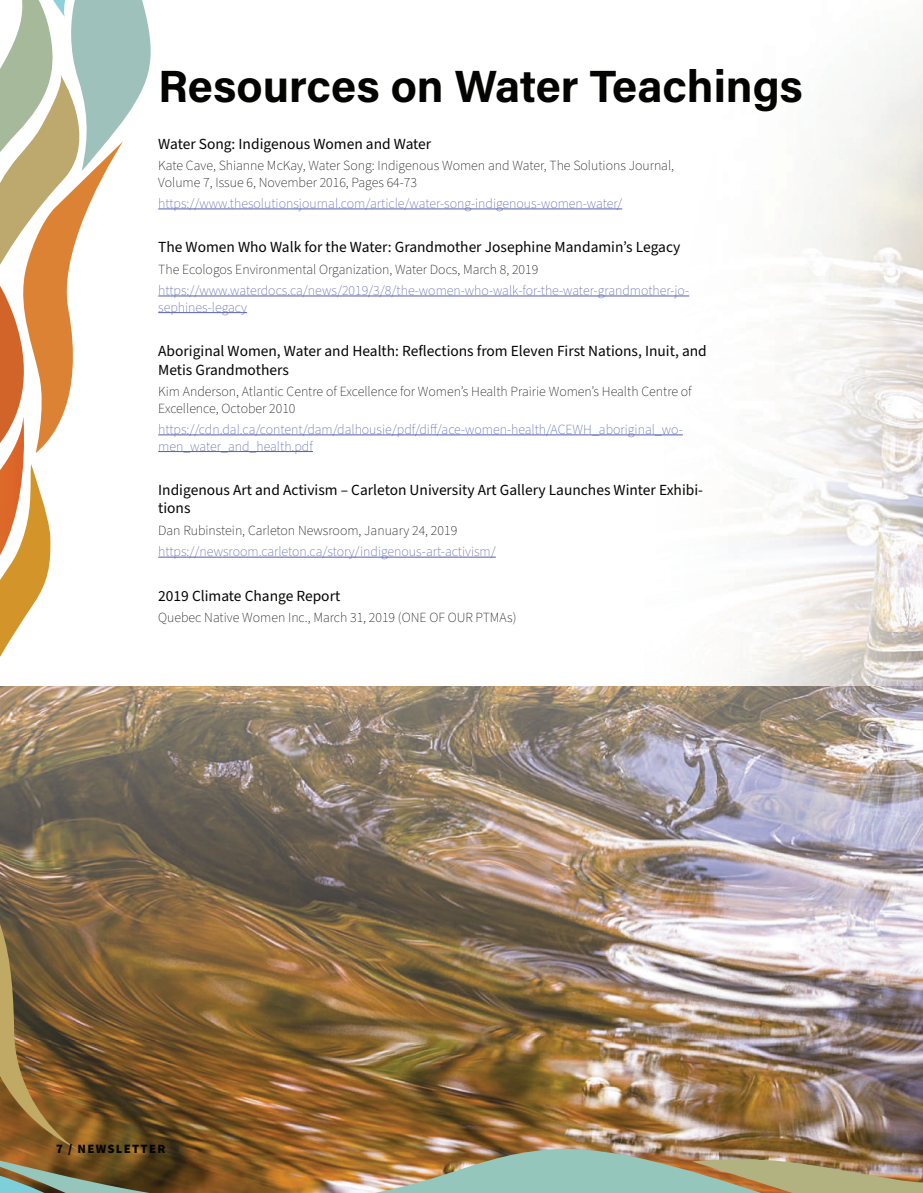
<style>
.page{position:relative;width:923px;height:1193px;background:#fff}
.page>*{position:absolute;margin:0;border:0;box-sizing:border-box;transform-origin:0 0}
.t1{font:700 45.15px "Acumin Pro";color:#040503}
.t2{font:15.45px/18.5px "Source Sans Pro";color:#040503}
.t3{font:200 13.95px/16.6px "Source Sans Pro";color:#040503}
.t4{font:200 13.95px/16.6px "Source Sans Pro";color:#535fab}
.t5{font:900 12.75px "Source Sans Pro";letter-spacing:.1em;color:#040503}
</style>
<div class="page">
<img style="left:88px;top:45px;width:834px;height:1091px">
<hr style="left:158px;top:208px;width:464px;height:1px;background:#535fab">
<hr style="left:158px;top:296px;width:531px;height:1px;background:#535fab">
<hr style="left:158px;top:312px;width:89px;height:1px;background:#535fab">
<hr style="left:158px;top:434px;width:524px;height:1px;background:#535fab">
<hr style="left:158px;top:451px;width:155px;height:1px;background:#535fab">
<hr style="left:158px;top:557px;width:338px;height:1px;background:#535fab">
<img style="left:0;top:686px;width:88px;height:450px">
<svg style="left:0;top:0;width:158px;height:667px"></svg>
<img style="left:0;top:1136px;width:922px;height:56px">
<h1 class="t1" style="left:158px;top:55px;width:646px">Resources on Water Teachings</h1>
<p class="t2" style="left:158px;top:135px;width:274px">Water Song: Indigenous Women and Water</p>
<p class="t3" style="left:158px;top:157px;width:517px">Kate Cave, Shianne McKay, Water Song: Indigenous Women and Water, The Solutions Journal,<br>Volume 7, Issue 6, November 2016, Pages 64-73</p>
<p class="t4" style="left:158px;top:195px;width:465px">https://www.thesolutionsjournal.com/article/water-song-indigenous-women-water/</p>
<p class="t2" style="left:158px;top:238px;width:523px">The Women Who Walk for the Water: Grandmother Josephine Mandamin’s Legacy</p>
<p class="t3" style="left:158px;top:261px;width:381px">The Ecologos Environmental Organization, Water Docs, March 8, 2019</p>
<p class="t4" style="left:158px;top:282px;width:532px">https://www.waterdocs.ca/news/2019/3/8/the-women-who-walk-for-the-water-grandmother-jo&shy;sephines-legacy</p>
<p class="t2" style="left:158px;top:342px;width:550px">Aboriginal Women, Water and Health: Reflections from Eleven First Nations, Inuit, and<br>Metis Grandmothers</p>
<p class="t3" style="left:158px;top:383px;width:535px">Kim Anderson, Atlantic Centre of Excellence for Women’s Health Prairie Women’s Health Centre of<br>Excellence, October 2010</p>
<p class="t4" style="left:158px;top:421px;width:526px">https://cdn.dal.ca/content/dam/dalhousie/pdf/diff/ace-women-health/ACEWH_aboriginal_wo&shy;men_water_and_health.pdf</p>
<p class="t2" style="left:158px;top:481px;width:546px">Indigenous Art and Activism – Carleton University Art Gallery Launches Winter Exhibi&shy;tions</p>
<p class="t3" style="left:158px;top:522px;width:300px">Dan Rubinstein, Carleton Newsroom, January 24, 2019</p>
<p class="t4" style="left:158px;top:543px;width:339px">https://newsroom.carleton.ca/story/indigenous-art-activism/</p>
<p class="t2" style="left:158px;top:586px;width:183px">2019 Climate Change Report</p>
<p class="t3" style="left:158px;top:609px;width:360px">Quebec Native Women Inc., March 31, 2019 (ONE OF OUR PTMAs)</p>
<p class="t5" style="left:56px;top:1140px;width:111px">7 / NEWSLETTER</p>
</div>
